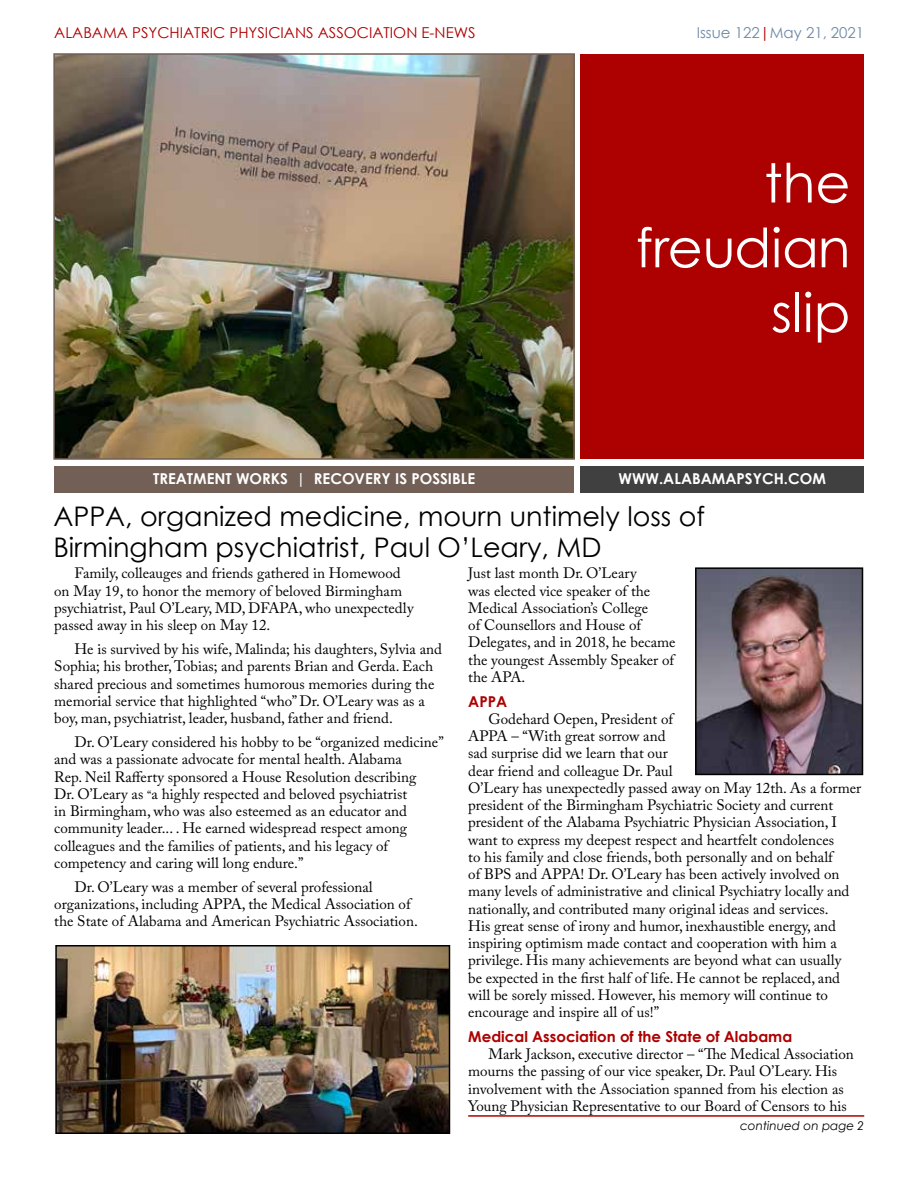
<style>
.page{position:relative;width:918px;height:1188px;background:#fff}
.page>*{position:absolute;margin:0;border:0;box-sizing:border-box;transform-origin:0 0}
.t1{font:54px/64.8px "Century Gothic";color:#fff;text-align:right}
.t2{font:27px/31px "Century Gothic";color:#000}
.t3{font:15px/17.2px "Adobe Caslon Pro";color:#000}
.t4{font:700 15px "Century Gothic";color:#fff}
.t5{font:15px "Century Gothic";color:#ad0101}
.t6{font:700 15px "Century Gothic";color:#ad0101}
.t7{font:15px "Century Gothic";color:#6d89a8}
.t8{font:italic 12px "Century Gothic";color:#000}
.s1{color:#ad0101}
.s2{font-size:12px}
</style>
<div class="page">
<div style="left:580px;top:54px;width:284px;height:405px;background:#ad0101"></div>
<div style="left:54px;top:466px;width:520px;height:27px;background:#726056"></div>
<div style="left:580px;top:466px;width:284px;height:27px;background:#404040"></div>
<img style="left:56px;top:56px;width:516px;height:401px">
<div style="left:53px;top:53px;width:522px;height:407px;border:2px solid #726056"></div>
<hr style="left:468px;top:1115px;width:396px;height:2px;background:#ad0101">
<img style="left:58px;top:948px;width:389px;height:183px">
<div style="left:55px;top:945px;width:395px;height:189px;border:2px solid #000"></div>
<img style="left:698px;top:570px;width:162px;height:202px">
<div style="left:695px;top:567px;width:168px;height:208px;border:2px solid #000"></div>
<p class="t5" style="left:54px;top:22px;width:423px">ALABAMA PSYCHIATRIC PHYSICIANS ASSOCIATION E-NEWS</p>
<p class="t7" style="left:697px;top:22px;width:169px">Issue 122<span class="s1">|</span>May 21, 2021</p>
<h1 class="t1" style="left:636px;top:150px;width:216px">the freudian slip</h1>
<p class="t4" style="left:153px;top:467px;width:324px">TREATMENT WORKS | RECOVERY IS POSSIBLE</p>
<p class="t4" style="left:619px;top:467px;width:209px">WWW.ALABAMAPSYCH.COM</p>
<h2 class="t2" style="left:53px;top:500px;width:653px">APPA, organized medicine, mourn untimely loss of<br>Birmingham psychiatrist, Paul O’Leary, MD</h2>
<p class="t3" style="left:54px;top:565px;width:361px;text-indent:20px">Family, colleauges and friends gathered in Homewood on May 19, to honor the memory of beloved Birmingham psychiatrist, Paul O’Leary, MD, DFAPA, who unexpectedly passed away in his sleep on May 12.</p>
<p class="t3" style="left:54px;top:640px;width:389px;text-indent:20px">He is survived by his wife, Malinda; his daughters, Sylvia and Sophia; his brother, Tobias; and parents Brian and Gerda. Each shared precious and sometimes humorous memories during the memorial service that highlighted “who” Dr. O’Leary was as a boy, man, psychiatrist, leader, husband, father and friend.</p>
<p class="t3" style="left:54px;top:733px;width:391px;text-indent:20px">Dr. O’Leary considered his hobby to be “organized medicine” and was a passionate advocate for mental health. Alabama<br>Rep. Neil Rafferty sponsored a House Resolution describing<br>Dr. O’Leary as <span class="s2">“</span>a highly respected and beloved psychiatrist<br>in Birmingham, who was also esteemed as an educator and community leader... . He earned widespread respect among colleagues and the families of patients, and his legacy of competency and caring will long endure.”</p>
<p class="t3" style="left:54px;top:878px;width:365px;text-indent:20px">Dr. O’Leary was a member of several professional organizations, including APPA, the Medical Association of the State of Alabama and American Psychiatric Association.</p>
<p class="t3" style="left:468px;top:565px;width:209px">Just last month Dr. O’Leary<br>was elected vice speaker of the<br>Medical Association’s College<br>of Counsellors and House of<br>Delegates, and in 2018, he became the youngest Assembly Speaker of the APA.</p>
<p class="t6" style="left:468px;top:690px;width:40px">APPA</p>
<p class="t3" style="left:468px;top:710px;width:395px;text-indent:20px">Godehard Oepen, President of<br>APPA – “With great sorrow and<br>sad surprise did we learn that our<br>dear friend and colleague Dr. Paul<br>O’Leary has unexpectedly passed away on May 12th. As a former president of the Birmingham Psychiatric Society and current president of the Alabama Psychiatric Physician Association, I want to express my deepest respect and heartfelt condolences<br>to his family and close friends, both personally and on behalf<br>of BPS and APPA! Dr. O’Leary has been actively involved on many levels of administrative and clinical Psychiatry locally and nationally, and contributed many original ideas and services.<br>His great sense of irony and humor, inexhaustible energy, and inspiring optimism made contact and cooperation with him a privilege. His many achievements are beyond what can usually<br>be expected in the first half of life. He cannot be replaced, and will be sorely missed. However, his memory will continue to encourage and inspire all of us!”</p>
<p class="t6" style="left:468px;top:1025px;width:326px">Medical Association of the State of Alabama</p>
<p class="t3" style="left:468px;top:1045px;width:387px;text-indent:20px">Mark Jackson, executive director – “The Medical Association mourns the passing of our vice speaker, Dr. Paul O’Leary. His involvement with the Association spanned from his election as Young Physician Representative to our Board of Censors to his</p>
<p class="t8" style="left:740px;top:1117px;width:126px">continued on page 2</p>
</div>
